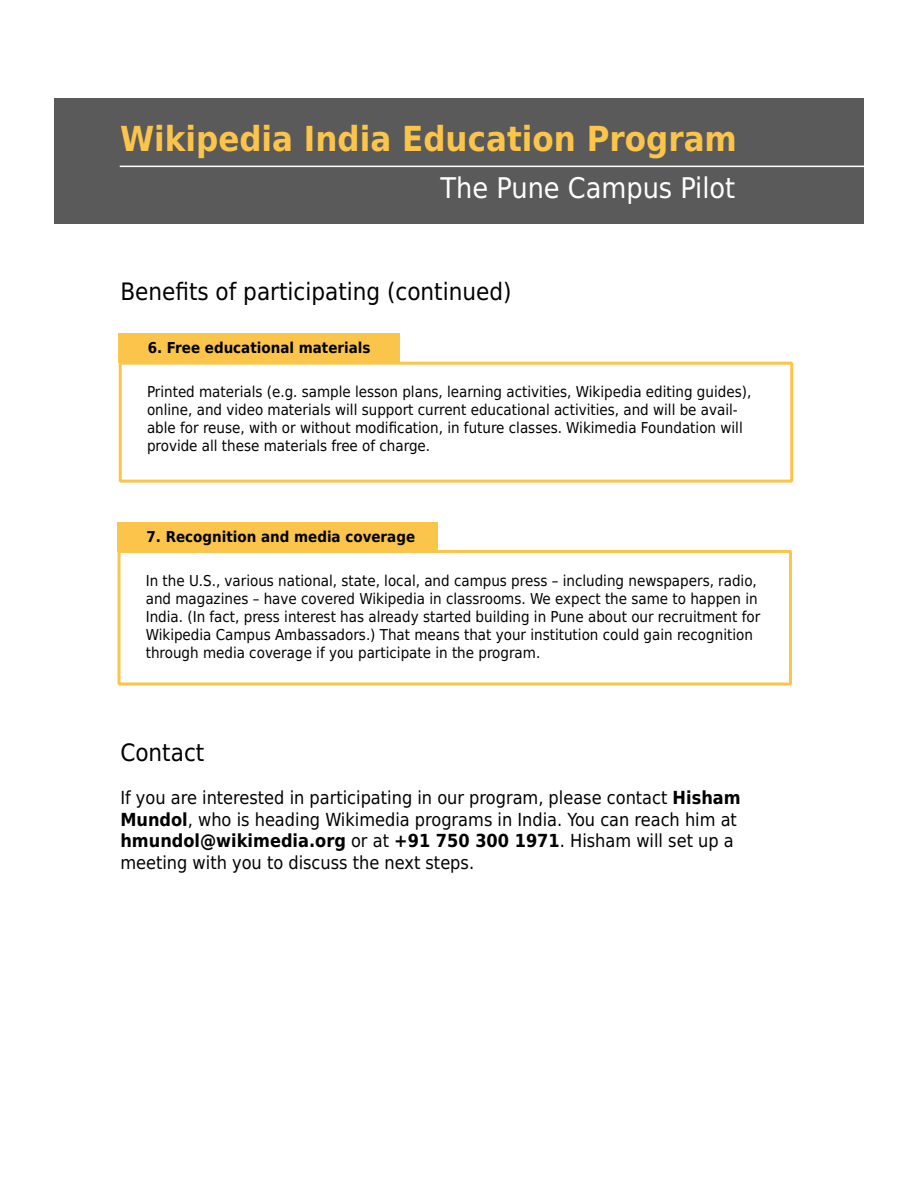
<style>
.page{position:relative;width:918px;height:1188px;background:#fff}
.page>*{position:absolute;margin:0;border:0;box-sizing:border-box;transform-origin:0 0}
.t1{font:700 34.5px "DejaVu Sans Condensed";color:#fbc44b}
.t2{font:28.5px "DejaVu Sans Condensed";color:#fff}
.t3{font:24px "DejaVu Sans Condensed";color:#000}
.t4{font:18px/21.6px "DejaVu Sans Condensed";color:#000}
.t5{font:15px/18px "DejaVu Sans Condensed";color:#000}
.t6{font:700 15px "DejaVu Sans Condensed";color:#000}
.s1{font-weight:700}
</style>
<div class="page">
<div style="left:54px;top:98px;width:810px;height:126px;background:#595a59"></div>
<hr style="left:120px;top:166px;width:744px;height:1px;background:#fff">
<div style="left:119px;top:362px;width:674px;height:121px;border:3px solid #fbc44b"></div>
<div style="left:119px;top:334px;width:281px;height:29px;background:#fbc44b"></div>
<div style="left:117px;top:550px;width:675px;height:136px;border:3px solid #fbc44b"></div>
<div style="left:117px;top:522px;width:321px;height:29px;background:#fbc44b"></div>
<h1 class="t1" style="left:120px;top:111px;width:618px">Wikipedia India Education Program</h1>
<h2 class="t2" style="left:441px;top:165px;width:296px">The Pune Campus Pilot</h2>
<h3 class="t3" style="left:120px;top:272px;width:393px">Benefits of participating (continued)</h3>
<p class="t6" style="left:148px;top:336px;width:224px">6. Free educational materials</p>
<p class="t5" style="left:147px;top:383px;width:606px">Printed materials (e.g. sample lesson plans, learning activities, Wikipedia editing guides), online, and video materials will support current educational activities, and will be avail&shy;able for reuse, with or without modification, in future classes. Wikimedia Foundation will provide all these materials free of charge.</p>
<p class="t6" style="left:147px;top:524px;width:270px">7. Recognition and media coverage</p>
<p class="t5" style="left:146px;top:571px;width:616px">In the U.S., various national, state, local, and campus press – including newspapers, radio, and magazines – have covered Wikipedia in classrooms. We expect the same to happen in India. (In fact, press interest has already started building in Pune about our recruitment for Wikipedia Campus Ambassadors.) That means that your institution could gain recognition through media coverage if you participate in the program.</p>
<h3 class="t3" style="left:120px;top:733px;width:85px">Contact</h3>
<p class="t4" style="left:120px;top:787px;width:622px">If you are interested in participating in our program, please contact <span class="s1">Hisham Mundol</span>, who is heading Wikimedia programs in India. You can reach him at <span class="s1">hmundol@wikimedia.org</span> or at <span class="s1">+91 750 300 1971</span>. Hisham will set up a meeting with you to discuss the next steps.</p>
</div>
